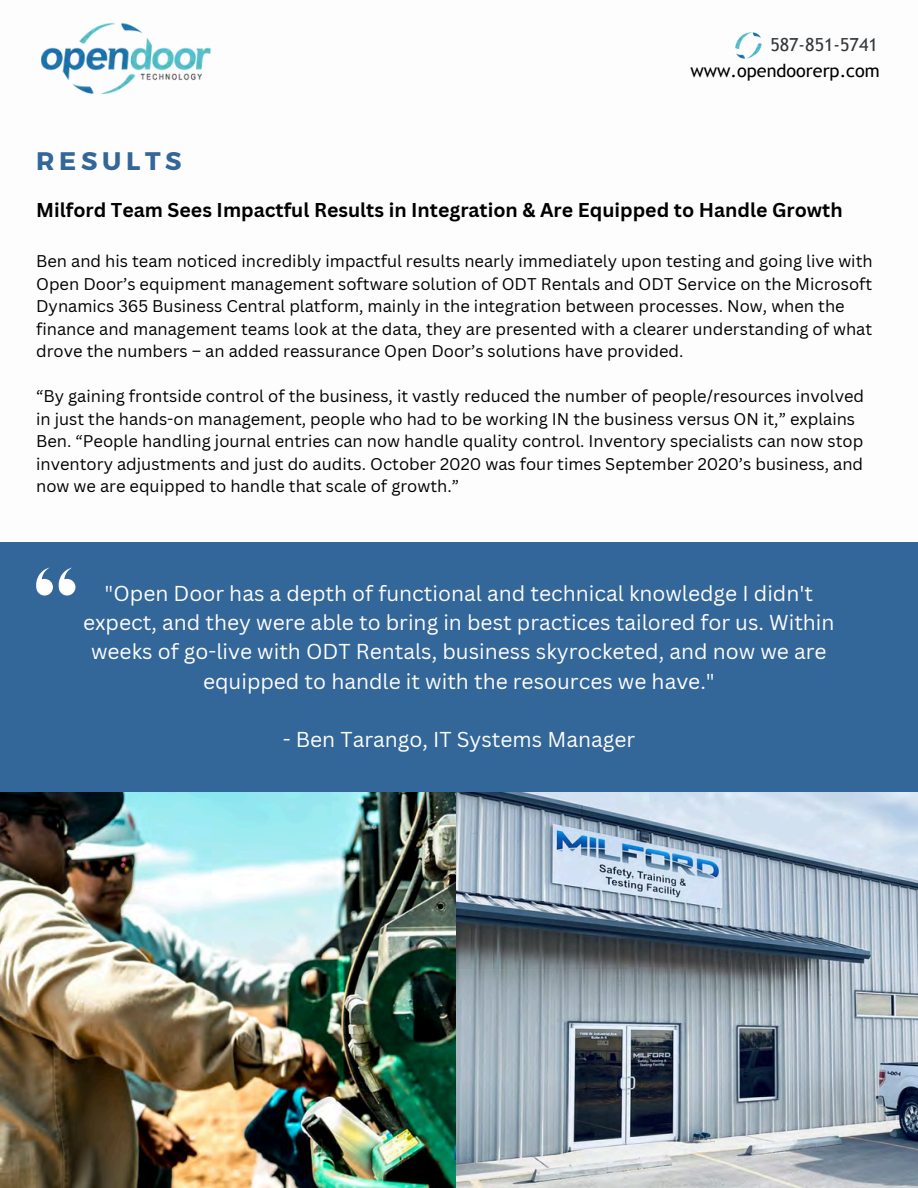
<style>
.page{position:relative;width:918px;height:1188px;background:#fff}
.page>*{position:absolute;margin:0;border:0;box-sizing:border-box;transform-origin:0 0}
.t1{font:700 25.35px "Montserrat";letter-spacing:.185em;color:#369}
.t2{font:21px/29.2px "Canva Sans";color:#fdfdfd;text-align:center}
.t3{font:700 19.5px "Canva Sans";color:#000}
.t4{font:18px "Trebuchet MS";color:#000}
.t5{font:18px "Trebuchet MS";color:#35393c}
.t6{font:16.5px/22.5px "Canva Sans";color:#000}
</style>
<div class="page">
<img style="left:41px;top:22px;width:170px;height:73px">
<div style="left:0;top:542px;width:918px;height:250px;background:#369"></div>
<svg style="left:36px;top:568px;width:17px;height:28px"></svg>
<svg style="left:59px;top:568px;width:16px;height:28px"></svg>
<img style="left:0;top:792px;width:457px;height:396px">
<img style="left:457px;top:792px;width:461px;height:396px">
<img style="left:735px;top:33px;width:26px;height:26px">
<p class="t5" style="left:770px;top:35px;width:109px">587-851-5741</p>
<p class="t1" style="left:36px;top:144px;width:147px">RESULTS</p>
<h3 class="t4" style="left:690px;top:60px;width:191px">www.opendoorerp.com</h3>
<p class="t3" style="left:36px;top:196px;width:808px">Milford Team Sees Impactful Results in Integration &amp; Are Equipped to Handle Growth</p>
<h1 class="t6" style="left:36px;top:250px;width:838px">Ben and his team noticed incredibly impactful results nearly immediately upon testing and going live with Open Door’s equipment management software solution of ODT Rentals and ODT Service on the Microsoft Dynamics 365 Business Central platform, mainly in the integration between processes. Now, when the finance and management teams look at the data, they are presented with a clearer understanding of what drove the numbers – an added reassurance Open Door’s solutions have provided.</h1>
<h2 class="t6" style="left:36px;top:385px;width:830px">“By gaining frontside control of the business, it vastly reduced the number of people/resources involved in just the hands-on management, people who had to be working IN the business versus ON it,” explains Ben. “People handling journal entries can now handle quality control. Inventory specialists can now stop inventory adjustments and just do audits. October 2020 was four times September 2020’s business, and now we are equipped to handle that scale of growth.”</h2>
<p class="t2" style="left:83px;top:578px;width:753px">"Open Door has a depth of functional and technical knowledge I didn't expect, and they were able to bring in best practices tailored for us. Within weeks of go-live with ODT Rentals, business skyrocketed, and now we are equipped to handle it with the resources we have."</p>
<p class="t2" style="left:283px;top:724px;width:354px">- Ben Tarango, IT Systems Manager</p>
</div>
